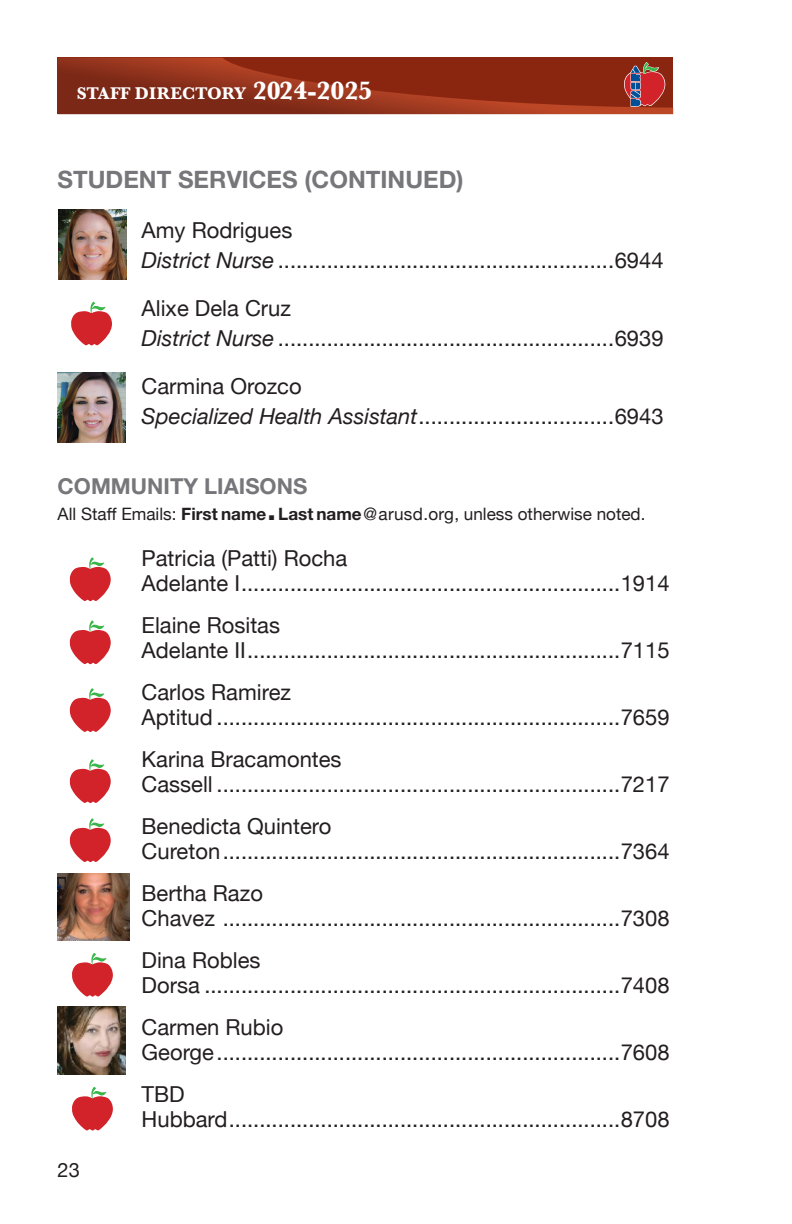
<style>
.page{position:relative;width:792px;height:1224px;background:#fff}
.page>*{position:absolute;margin:0;border:0;box-sizing:border-box;transform-origin:0 0}
.t1{font:700 24px "Helvetica Neue LT Std";color:#77767a}
.t2{font:22px "Helvetica Neue";color:#231f20}
.t3{font:700 22px "Helvetica Neue LT Std";color:#77767a}
.t4{font:20px "Helvetica Neue";color:#231f20}
.t5{font:700 17.6px "Baskerville";color:#fff}
.t6{font:17.2px "Helvetica Neue";color:#231f20}
.s1{font-size:26px}
.s2{font-style:italic}
.s3{font-family:"Helvetica Neue LT Std";font-weight:700}
.s4{font-family:"Helvetica Neue LT Std";font-weight:700;font-size:30.4px}
</style>
<div class="page">
<svg style="left:58px;top:58px;width:615px;height:56px;background:#8f2e19"></svg>
<img style="left:58px;top:373px;width:67px;height:70px">
<svg style="left:71px;top:301px;width:41px;height:45px"></svg>
<img style="left:58px;top:1007px;width:67px;height:67px">
<img style="left:58px;top:873px;width:71px;height:68px">
<svg style="left:69px;top:759px;width:42px;height:44px"></svg>
<svg style="left:69px;top:557px;width:42px;height:45px"></svg>
<svg style="left:69px;top:818px;width:42px;height:44px"></svg>
<svg style="left:69px;top:620px;width:42px;height:45px"></svg>
<svg style="left:69px;top:688px;width:42px;height:44px"></svg>
<svg style="left:72px;top:1086px;width:41px;height:45px"></svg>
<svg style="left:72px;top:952px;width:41px;height:45px"></svg>
<img style="left:59px;top:209px;width:67px;height:70px">
<p class="t5" style="left:77px;top:81px;width:297px">STAFF DIRECTORY <span class="s1">2024-2025</span></p>
<p class="t1" style="left:58px;top:165px;width:407px">STUDENT SERVICES (CONTINUED)</p>
<p class="t2" style="left:142px;top:215px;width:152px">Amy Rodrigues</p>
<p class="t2" style="left:142px;top:245px;width:524px"><span class="s2">District Nurse</span> .......................................................6944</p>
<p class="t2" style="left:142px;top:293px;width:151px">Alixe Dela Cruz</p>
<p class="t2" style="left:142px;top:323px;width:523px"><span class="s2">District Nurse</span> .......................................................6939</p>
<p class="t2" style="left:142px;top:371px;width:162px">Carmina Orozco</p>
<p class="t2" style="left:142px;top:401px;width:523px"><span class="s2">Specialized Health Assistant</span>................................6943</p>
<p class="t3" style="left:58px;top:473px;width:251px">COMMUNITY LIAISONS</p>
<p class="t6" style="left:58px;top:502px;width:589px">All Staff Emails: <span class="s3">First name</span><span class="s4">.</span><span class="s3">Last name</span>@arusd.org, unless otherwise noted.</p>
<p class="t2" style="left:142px;top:542px;width:207px">Patricia (Patti) Rocha</p>
<p class="t2" style="left:142px;top:568px;width:530px">Adelante I..............................................................1914</p>
<p class="t2" style="left:142px;top:609px;width:140px">Elaine Rositas</p>
<p class="t2" style="left:142px;top:635px;width:530px">Adelante II.............................................................7115</p>
<p class="t2" style="left:142px;top:676px;width:151px">Carlos Ramirez</p>
<p class="t2" style="left:142px;top:702px;width:530px">Aptitud ..................................................................7659</p>
<p class="t2" style="left:142px;top:743px;width:202px">Karina Bracamontes</p>
<p class="t2" style="left:142px;top:769px;width:530px">Cassell ..................................................................7217</p>
<p class="t2" style="left:142px;top:810px;width:191px">Benedicta Quintero</p>
<p class="t2" style="left:142px;top:836px;width:530px">Cureton.................................................................7364</p>
<p class="t2" style="left:142px;top:877px;width:123px">Bertha Razo</p>
<p class="t2" style="left:142px;top:903px;width:530px">Chavez .................................................................7308</p>
<p class="t2" style="left:142px;top:944px;width:120px">Dina Robles</p>
<p class="t2" style="left:142px;top:970px;width:530px">Dorsa ....................................................................7408</p>
<p class="t2" style="left:142px;top:1011px;width:143px">Carmen Rubio</p>
<p class="t2" style="left:142px;top:1037px;width:530px">George..................................................................7608</p>
<p class="t2" style="left:142px;top:1078px;width:45px">TBD</p>
<p class="t2" style="left:142px;top:1104px;width:530px">Hubbard................................................................8708</p>
<p class="t4" style="left:58px;top:1155px;width:24px">23</p>
</div>
